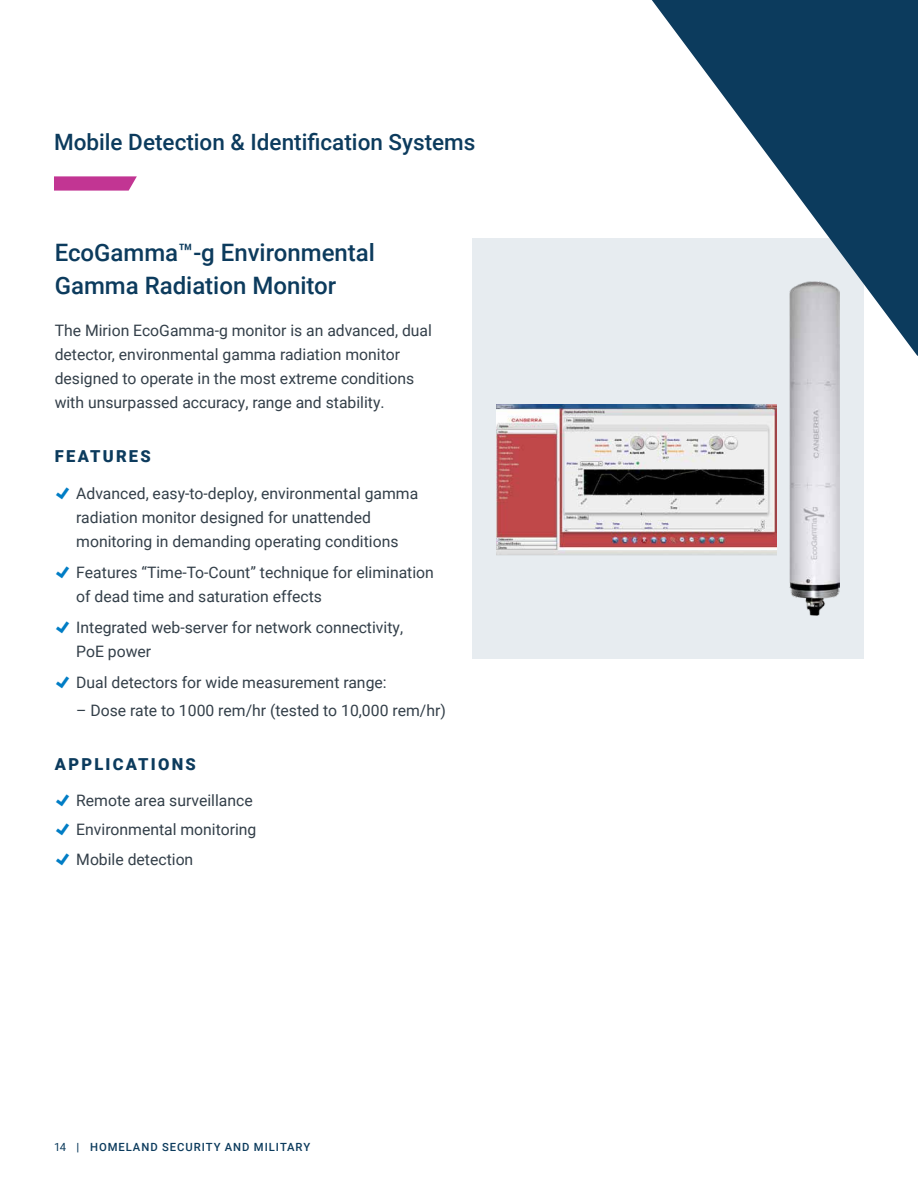
<style>
.page{position:relative;width:918px;height:1188px;background:#fff}
.page>*{position:absolute;margin:0;border:0;box-sizing:border-box;transform-origin:0 0}
.t1{font:500 24px/33px "Roboto";color:#0c3b5d}
.t2{font:500 22.5px "Roboto";color:#0c3b5d}
.t3{font:900 16.5px "Roboto";letter-spacing:.135em;color:#0c3b5d}
.t4{font:15.75px/24px "Roboto";color:#333f49}
.t5{font:500 11.25px "Roboto";letter-spacing:.085em;color:#0c3b5d}
.s1{font-weight:400}
</style>
<div class="page">
<div style="left:472px;top:238px;width:392px;height:421px;background:#e7ecf0"></div>
<svg style="left:54px;top:176px;width:83px;height:15px"></svg>
<img style="left:790px;top:356px;width:50px;height:260px">
<img style="left:497px;top:405px;width:280px;height:150px">
<svg style="left:652px;top:0;width:266px;height:356px"></svg>
<h2 class="t2" style="left:54px;top:126px;width:423px">Mobile Detection &amp; Identification Systems</h2>
<h1 class="t1" style="left:55px;top:235px;width:322px">EcoGamma™-g Environmental<br>Gamma Radiation Monitor</h1>
<p class="t4" style="left:55px;top:318px;width:379px">The Mirion EcoGamma-g monitor is an advanced, dual detector, environmental gamma radiation monitor designed to operate in the most extreme conditions with unsurpassed accuracy, range and stability.</p>
<p class="t3" style="left:55px;top:445px;width:97px">FEATURES</p>
<p class="t4" style="left:76px;top:481px;width:344px">Advanced, easy-to-deploy, environmental gamma radiation monitor designed for unattended monitoring in demanding operating conditions</p>
<p class="t4" style="left:76px;top:560px;width:359px">Features “Time-To-Count” technique for elimination of dead time and saturation effects</p>
<p class="t4" style="left:76px;top:615px;width:328px">Integrated web-server for network connectivity,<br>PoE power</p>
<p class="t4" style="left:76px;top:670px;width:312px">Dual detectors for wide measurement range:</p>
<p class="t4" style="left:76px;top:698px;width:371px">– Dose rate to 1000 rem/hr (tested to 10,000 rem/hr)</p>
<p class="t3" style="left:55px;top:753px;width:142px">APPLICATIONS</p>
<p class="t4" style="left:76px;top:785px;width:182px;line-height:29.2px">Remote area surveillance<br>Environmental monitoring<br>Mobile detection</p>
<p class="t5" style="left:54px;top:1139px;width:258px"><span class="s1">14</span> | HOMELAND SECURITY AND MILITARY</p>
</div>
